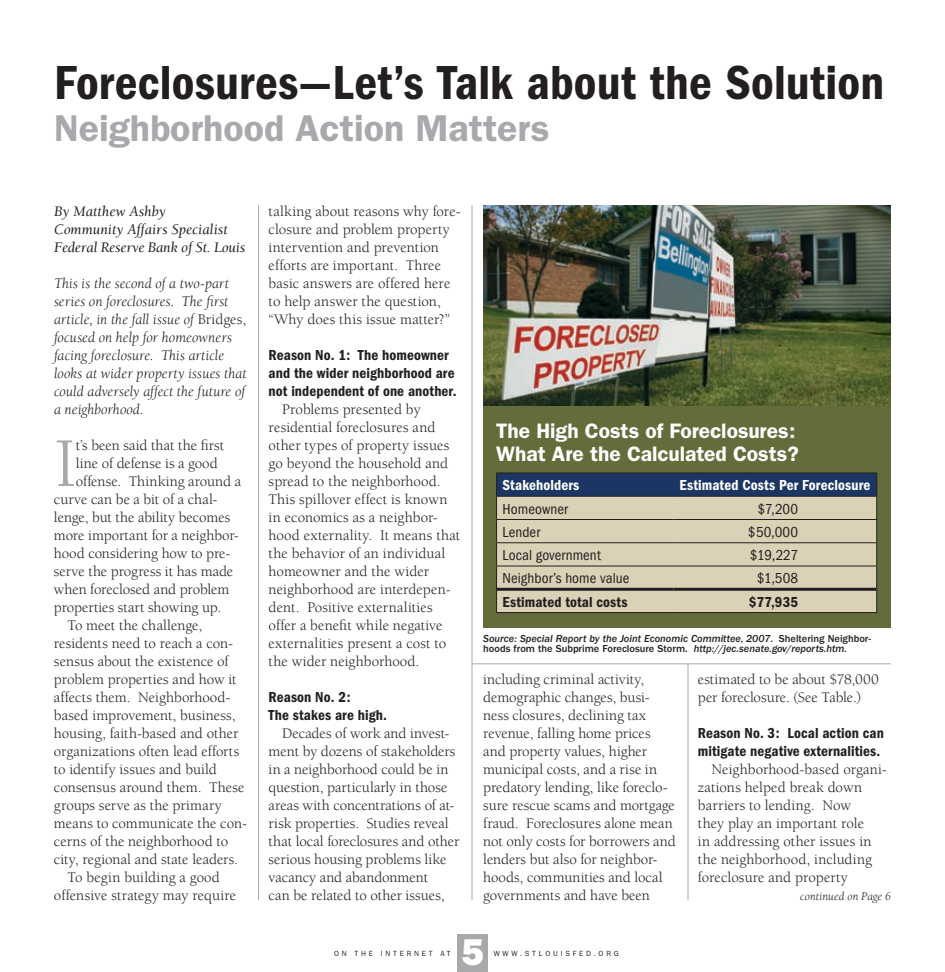
<style>
.page{position:relative;width:945px;height:972px;background:#fff}
.page>*{position:absolute;margin:0;border:0;box-sizing:border-box;transform-origin:0 0}
.t1{font:71.7px "Berkeley";color:#a7a9ac}
.t2{font:600 condensed 49.5px "Franklin Gothic";letter-spacing:.005em;color:#231f20}
.t3{font:600 37.5px "Franklin Gothic";color:#a7a9ac}
.t4{font:800 37.5px "Franklin Gothic";color:#fff}
.t5{font:600 21px/22.5px "Franklin Gothic";letter-spacing:-.005em;color:#fff}
.t6{font:15px/18px "Berkeley";color:#231f20}
.t7{font:italic 15px/18px "Berkeley";color:#231f20}
.t8{font:600 condensed 15px/18px "Franklin Gothic";letter-spacing:.005em;color:#231f20}
.t9{font:condensed 15px "Franklin Gothic";letter-spacing:.005em;color:#231f20}
.t10{font:italic 15px/18px "Berkeley";color:#231f20}
.t11{font:600 condensed 15px "Franklin Gothic";letter-spacing:.005em;color:#fff}
.t12{font:italic 12px "Berkeley";letter-spacing:.005em;color:#231f20}
.t13{font:italic 500 10.5px/10.5px "Franklin Gothic";color:#231f20}
.t14{font:7.5px "Franklin Gothic";letter-spacing:.37em;color:#231f20}
.s1{font-style:normal}
</style>
<div class="page">
<div style="left:458px;top:934px;width:30px;height:38px;background:#a7a9ac"></div>
<hr style="left:472px;top:205px;width:1px;height:695px;background:#a7a9ac">
<hr style="left:688px;top:663px;width:1px;height:237px;background:#a7a9ac">
<hr style="left:258px;top:205px;width:1px;height:695px;background:#a7a9ac">
<img style="left:483px;top:206px;width:408px;height:200px">
<div style="left:483px;top:406px;width:408px;height:222px;background:#626d3b"></div>
<hr style="left:472px;top:663px;width:419px;height:1px;background:#a7a9ac">
<svg style="left:496px;top:473px;width:381px;height:139px;background:#b3b0a2"></svg>
<hr style="left:496px;top:612px;width:178px;height:1px;background:#231f20">
<hr style="left:674px;top:612px;width:203px;height:1px;background:#231f20">
<hr style="left:497px;top:588px;width:177px;height:3px;background:#231f20">
<hr style="left:674px;top:588px;width:202px;height:3px;background:#231f20">
<h2 class="t2" style="left:54px;top:54px;width:831px">Foreclosures—Let’s Talk about the Solution</h2>
<h3 class="t3" style="left:54px;top:105px;width:497px">Neighborhood Action Matters</h3>
<p class="t10" style="left:54px;top:203px;width:193px">By Matthew Ashby<br>Community Affairs Specialist<br>Federal Reserve Bank of St. Louis</p>
<p class="t7" style="left:54px;top:275px;width:194px">This is the second of a two-part series on foreclosures. The first article, in the fall issue of <span class="s1">Bridges, </span>focused on help for homeowners facing foreclosure. This article looks at wider property issues that could adversely affect the future of a neighborhood.</p>
<h1 class="t1" style="left:54px;top:426px;width:24px">I</h1>
<p class="t6" style="left:76px;top:437px;width:150px">t’s been said that the first</p>
<p class="t6" style="left:76px;top:455px;width:143px">line of defense is a good</p>
<p class="t6" style="left:76px;top:473px;width:167px">offense. Thinking around a</p>
<p class="t6" style="left:54px;top:491px;width:165px">curve can be a bit of a chal-</p>
<p class="t6" style="left:54px;top:509px;width:178px">lenge, but the ability becomes</p>
<p class="t6" style="left:54px;top:527px;width:186px">more important for a neighbor-</p>
<p class="t6" style="left:54px;top:545px;width:178px">hood considering how to pre-</p>
<p class="t6" style="left:54px;top:563px;width:181px">serve the progress it has made</p>
<p class="t6" style="left:54px;top:581px;width:177px">when foreclosed and problem</p>
<p class="t6" style="left:54px;top:599px;width:169px">properties start showing up.</p>
<p class="t6" style="left:67px;top:617px;width:136px">To meet the challenge,</p>
<p class="t6" style="left:54px;top:635px;width:181px">residents need to reach a con-</p>
<p class="t6" style="left:54px;top:653px;width:176px">sensus about the existence of</p>
<p class="t6" style="left:54px;top:671px;width:184px">problem properties and how it</p>
<p class="t6" style="left:54px;top:689px;width:178px">affects them. Neighborhood-</p>
<p class="t6" style="left:54px;top:707px;width:183px">based improvement, business,</p>
<p class="t6" style="left:54px;top:725px;width:186px">housing, faith-based and other</p>
<p class="t6" style="left:54px;top:743px;width:187px">organizations often lead efforts</p>
<p class="t6" style="left:54px;top:761px;width:165px">to identify issues and build</p>
<p class="t6" style="left:54px;top:779px;width:192px">consensus around them. These</p>
<p class="t6" style="left:54px;top:797px;width:169px">groups serve as the primary</p>
<p class="t6" style="left:54px;top:815px;width:195px">means to communicate the con-</p>
<p class="t6" style="left:54px;top:833px;width:176px">cerns of the neighborhood to</p>
<p class="t6" style="left:54px;top:851px;width:186px">city, regional and state leaders.</p>
<p class="t6" style="left:67px;top:869px;width:154px">To begin building a good</p>
<p class="t6" style="left:54px;top:887px;width:184px">offensive strategy may require</p>
<p class="t6" style="left:269px;top:203px;width:194px">talking about reasons why fore&shy;closure and problem property intervention and prevention efforts are important. Three basic answers are offered here to help answer the question, “Why does this issue matter?”</p>
<p class="t8" style="left:269px;top:346px;width:189px">Reason No. 1: The homeowner and the wider neighborhood are not independent of one another.</p>
<p class="t6" style="left:269px;top:401px;width:193px;text-indent:13px">Problems presented by residential foreclosures and other types of property issues go beyond the household and spread to the neighborhood.<br>This spillover effect is known in economics as a neighbor&shy;hood externality. It means that the behavior of an individual homeowner and the wider neighborhood are interdepen&shy;dent. Positive externalities offer a benefit while negative externalities present a cost to the wider neighborhood.</p>
<p class="t8" style="left:269px;top:688px;width:120px">Reason No. 2:<br>The stakes are high.</p>
<p class="t6" style="left:269px;top:725px;width:192px;text-indent:13px">Decades of work and invest&shy;ment by dozens of stakeholders in a neighborhood could be in question, particularly in those areas with concentrations of at&shy;risk properties. Studies reveal that local foreclosures and other serious housing problems like vacancy and abandonment<br>can be related to other issues,</p>
<h3 class="t5" style="left:496px;top:420px;width:304px">The High Costs of Foreclosures:<br>What Are the Calculated Costs?</h3>
<p class="t11" style="left:503px;top:477px;width:78px">Stakeholders</p>
<p class="t11" style="left:680px;top:477px;width:192px">Estimated Costs Per Foreclosure</p>
<p class="t9" style="left:503px;top:500px;width:67px">Homeowner</p>
<p class="t9" style="left:758px;top:500px;width:42px">$7,200</p>
<p class="t9" style="left:503px;top:523px;width:39px">Lender</p>
<p class="t9" style="left:748px;top:523px;width:52px">$50,000</p>
<p class="t9" style="left:503px;top:547px;width:100px">Local government</p>
<p class="t9" style="left:750px;top:547px;width:50px">$19,227</p>
<p class="t9" style="left:503px;top:570px;width:128px">Neighbor’s home value</p>
<p class="t9" style="left:757px;top:570px;width:43px">$1,508</p>
<p class="t8" style="left:503px;top:593px;width:127px">Estimated total costs</p>
<p class="t8" style="left:749px;top:593px;width:51px">$77,935</p>
<p class="t13" style="left:483px;top:633px;width:389px">Source: Special Report by the Joint Economic Committee, 2007. <span class="s1">Sheltering Neighbor&shy;hoods from the Subprime Foreclosure Storm.</span> http://jec.senate.gov/reports.htm.</p>
<p class="t6" style="left:483px;top:671px;width:194px">including criminal activity, demographic changes, busi&shy;ness closures, declining tax revenue, falling home prices and property values, higher municipal costs, and a rise in predatory lending, like foreclo&shy;sure rescue scams and mortgage fraud. Foreclosures alone mean not only costs for borrowers and lenders but also for neighbor&shy;hoods, communities and local governments and have been</p>
<p class="t6" style="left:698px;top:671px;width:183px">estimated to be about $78,000 per foreclosure. (See Table.)</p>
<p class="t8" style="left:698px;top:724px;width:188px">Reason No. 3: Local action can mitigate negative externalities.</p>
<p class="t6" style="left:698px;top:761px;width:190px;text-indent:14px">Neighborhood-based organi&shy;zations helped break down barriers to lending. Now<br>they play an important role<br>in addressing other issues in the neighborhood, including foreclosure and property</p>
<p class="t12" style="left:800px;top:890px;width:92px">continued on Page 6</p>
<h3 class="t4" style="left:462px;top:930px;width:24px">#5</h3>
<p class="t14" style="left:573px;top:950px;width:34px">FED .ORG</p>
<p class="t14" style="left:334px;top:950px;width:55px">ON THE INTERNET</p>
<p class="t14" style="left:440px;top:950px;width:7px">AT</p>
<p class="t14" style="left:494px;top:950px;width:39px">WWW.STLOUIS</p>
</div>
